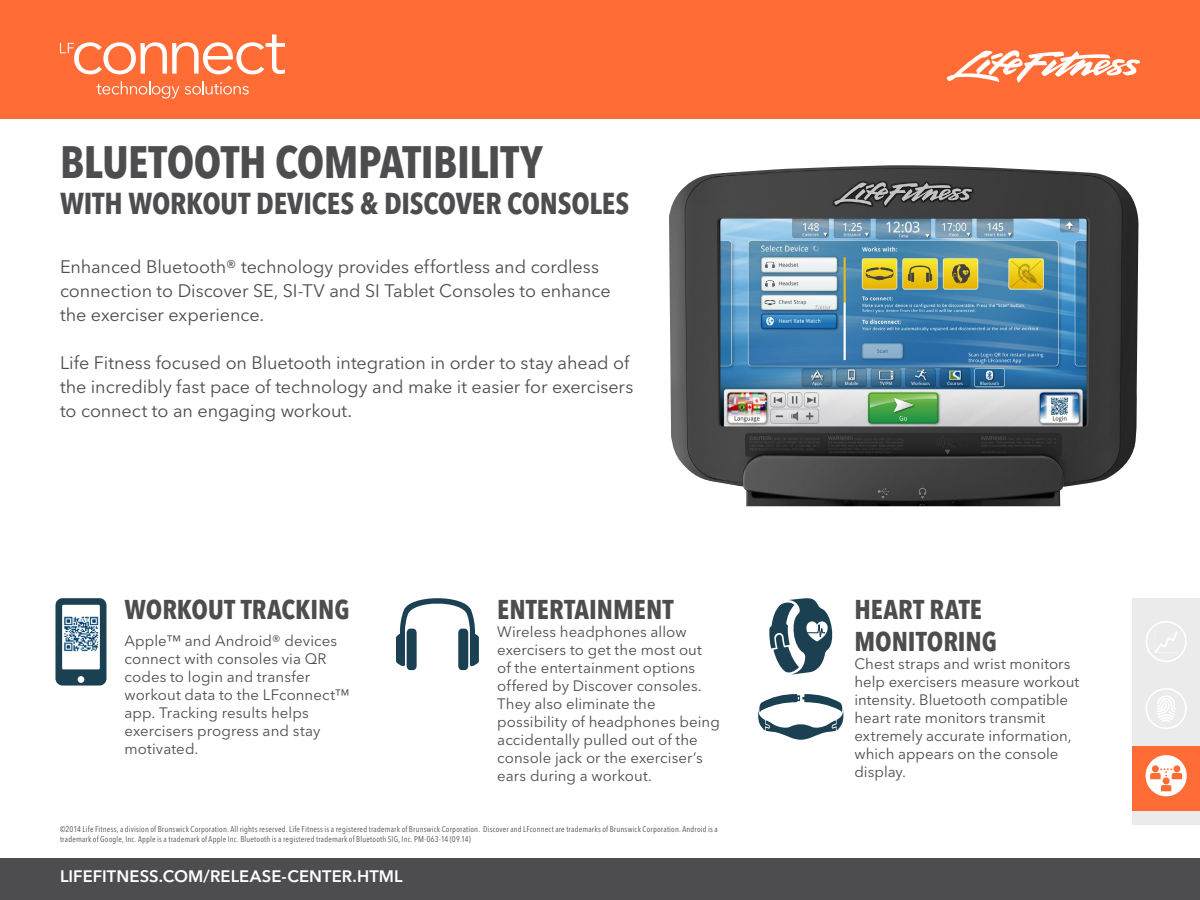
<style>
.page{position:relative;width:1200px;height:900px;background:#fff}
.page>*{position:absolute;margin:0;border:0;box-sizing:border-box;transform-origin:0 0}
.t1{font:700 condensed 45px "Avenir Next LT Pro";letter-spacing:-.01em;color:#4d4d4f}
.t2{font:700 condensed 30px "Avenir Next LT Pro";letter-spacing:-.01em;color:#4d4d4f}
.t3{font:700 condensed 27px/32.4px "Avenir Next LT Pro";color:#4d4d4f}
.t4{font:18px/24px "Avenir Next LT Pro";letter-spacing:-.005em;color:#4d4d4f}
.t5{font:600 16.5px "Avenir Next LT Pro";letter-spacing:.005em;color:#fff}
.t6{font:15px/18px "Avenir Next LT Pro";letter-spacing:.005em;color:#4d4d4f}
.t7{font:condensed 8.25px/9.9px "Avenir Next LT Pro";letter-spacing:.025em;color:#4d4d4f}
</style>
<div class="page">
<div style="left:1132px;top:598px;width:68px;height:227px;background:#ebebeb"></div>
<div style="left:0;top:0;width:1200px;height:118px;background:#ff6c36"></div>
<svg style="left:60px;top:35px;width:225px;height:39px"></svg>
<svg style="left:96px;top:81px;width:83px;height:18px"></svg>
<svg style="left:185px;top:81px;width:64px;height:14px"></svg>
<div style="left:1132px;top:747px;width:68px;height:64px;background:#ff6c36"></div>
<svg style="left:946px;top:50px;width:194px;height:33px"></svg>
<svg style="left:1146px;top:755px;width:41px;height:41px"></svg>
<svg style="left:1146px;top:621px;width:41px;height:41px"></svg>
<svg style="left:1146px;top:688px;width:41px;height:41px"></svg>
<div style="left:0;top:859px;width:1200px;height:41px;background:#4d4d4f"></div>
<img style="left:669px;top:165px;width:470px;height:341px">
<svg style="left:769px;top:598px;width:64px;height:77px"></svg>
<svg style="left:396px;top:598px;width:83px;height:72px"></svg>
<svg style="left:758px;top:694px;width:85px;height:46px"></svg>
<svg style="left:56px;top:598px;width:51px;height:88px"></svg>
<h1 class="t1" style="left:60px;top:135px;width:484px">BLUETOOTH COMPATIBILITY</h1>
<h2 class="t2" style="left:60px;top:185px;width:571px">WITH WORKOUT DEVICES &amp; DISCOVER CONSOLES</h2>
<p class="t4" style="left:60px;top:255px;width:552px">Enhanced Bluetooth® technology provides effortless and cordless connection to Discover SE, SI-TV and SI Tablet Consoles to enhance the exerciser experience.</p>
<p class="t4" style="left:60px;top:351px;width:575px">Life Fitness focused on Bluetooth integration in order to stay ahead of the incredibly fast pace of technology and make it easier for exercisers to connect to an engaging workout.</p>
<h3 class="t3" style="left:124px;top:593px;width:227px">WORKOUT TRACKING</h3>
<p class="t6" style="left:124px;top:631px;width:227px">Apple™ and Android® devices connect with consoles via QR codes to login and transfer workout data to the LFconnect™ app. Tracking results helps exercisers progress and stay motivated.</p>
<h3 class="t3" style="left:497px;top:593px;width:178px">ENTERTAINMENT</h3>
<p class="t6" style="left:497px;top:622px;width:224px">Wireless headphones allow exercisers to get the most out<br>of the entertainment options offered by Discover consoles.<br>They also eliminate the possibility of headphones being accidentally pulled out of the console jack or the exerciser’s ears during a workout.</p>
<p class="t7" style="left:60px;top:824px;width:659px">©2014 Life Fitness, a division of Brunswick Corporation. All rights reserved. Life Fitness is a registered trademark of Brunswick Corporation. Discover and LFconnect are trademarks of Brunswick Corporation. Android is a trademark of Google, Inc. Apple is a trademark of Apple Inc. Bluetooth is a registered trademark of Bluetooth SIG, Inc. PM-063-14 (09.14)</p>
<p class="t5" style="left:60px;top:866px;width:344px">LIFEFITNESS.COM/RELEASE-CENTER.HTML</p>
<h3 class="t3" style="left:854px;top:593px;width:144px">HEART RATE<br>MONITORING</h3>
<p class="t6" style="left:854px;top:655px;width:226px">Chest straps and wrist monitors help exercisers measure workout intensity. Bluetooth compatible heart rate monitors transmit extremely accurate information, which appears on the console display.</p>
</div>
